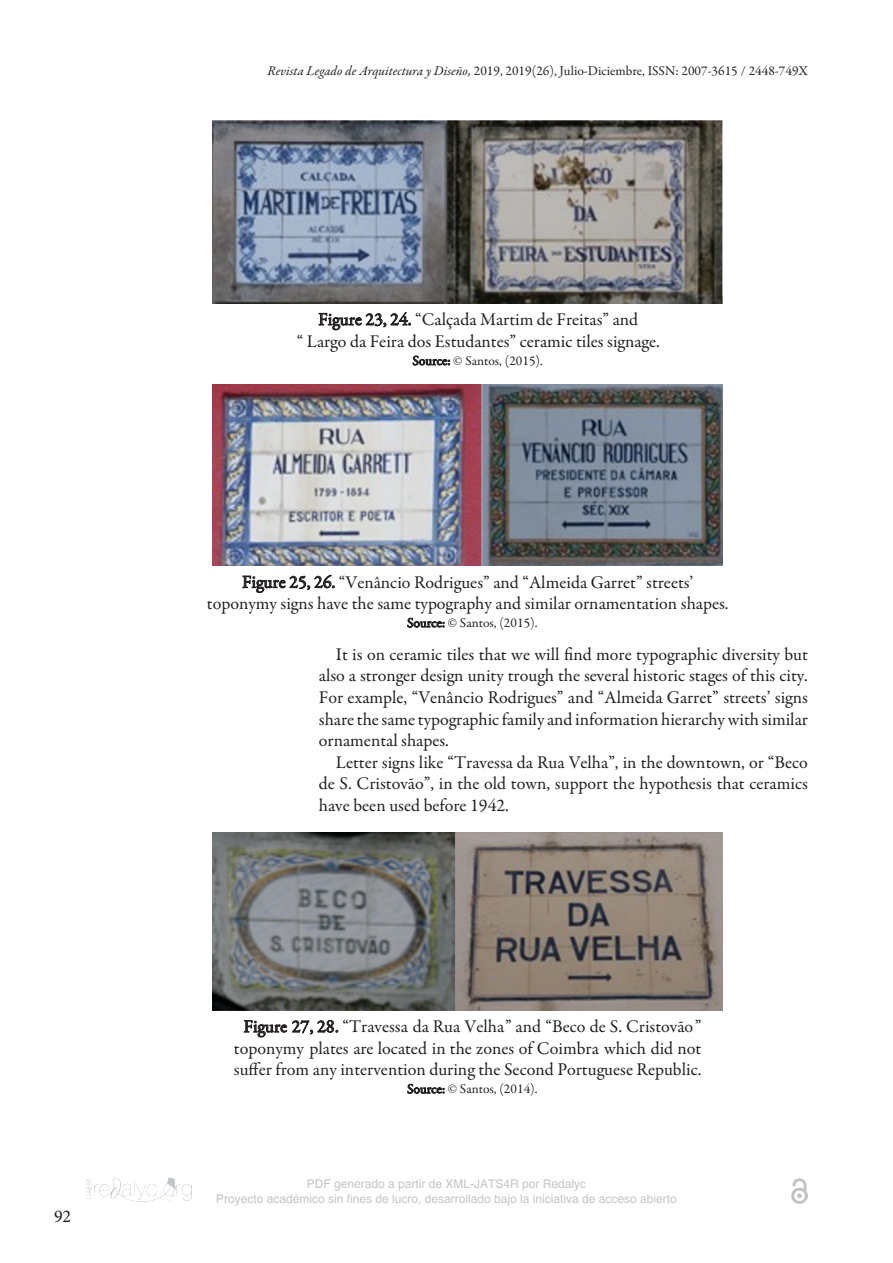
<style>
.page{position:relative;width:893px;height:1263px;background:#fff}
.page>*{position:absolute;margin:0;border:0;box-sizing:border-box;transform-origin:0 0}
.t1{font:18px/21.6px "Garamond Premr Pro";color:#231f20;text-align:center}
.t2{font:18px "Minion Pro";color:#231f20}
.t3{font:13.5px "Garamond Premr Pro";color:#231f20}
.t4{font:12px/14.4px "Helvetica S";color:#c3c5c8;text-align:center}
.s1{font-style:italic}
</style>
<div class="page">
<img style="left:86px;top:1177px;width:105px;height:24px">
<img style="left:792px;top:1178px;width:16px;height:26px">
<img style="left:213px;top:121px;width:510px;height:182px">
<img style="left:213px;top:384px;width:510px;height:182px">
<img style="left:213px;top:832px;width:510px;height:178px">
<p class="t2" style="left:54px;top:1204px;width:19px">92</p>
<p class="t3" style="left:268px;top:63px;width:542px"><span class="s1">Revista Legado de Arquitectura y Diseño,</span> 2019, 2019(26), Julio-Diciembre, ISSN: 2007-3615 / 2448-749X</p>
<p class="t1" style="left:297px;top:309px;width:365px;line-height:22px">Figu re 23, 24. “Calçada Martim de Freitas” and<br>“ Largo da Feira dos Estudantes” ceramic tiles signage.</p>
<p class="t3" style="left:412px;top:352px;width:132px">Source: © Santos, (2015).</p>
<p class="t1" style="left:207px;top:571px;width:523px">Figure 25, 26. “Venâncio Rodrigues” and “Almeida Garret” streets’ toponymy signs have the same typography and similar ornamentation shapes.</p>
<p class="t3" style="left:407px;top:615px;width:132px">Source: © Santos, (2015).</p>
<p class="t1" style="left:336px;top:644px;width:473px">It is on ceramic tiles that we will find more typographic diversity but</p>
<p class="t1" style="left:319px;top:665px;width:490px">also a stronger design unity trough the several historic stages of this city.</p>
<p class="t1" style="left:319px;top:687px;width:490px">For example, “Venâncio Rodrigues” and “Almeida Garret” streets’ signs</p>
<p class="t1" style="left:319px;top:708px;width:490px">share the same typographic family and information hierarchy with similar</p>
<p class="t1" style="left:319px;top:730px;width:131px">ornamental shapes.</p>
<p class="t1" style="left:336px;top:752px;width:473px">Letter signs like “Travessa da Rua Velha”, in the downtown, or “Beco</p>
<p class="t1" style="left:319px;top:773px;width:490px">de S. Cristovão”, in the old town, support the hypothesis that ceramics</p>
<p class="t1" style="left:319px;top:795px;width:192px">have been used before 1942.</p>
<p class="t1" style="left:234px;top:1016px;width:469px">Figure 27, 28. “Travessa da Rua Velha” and “Beco de S. Cristovão” toponymy plates are located in the zones of Coimbra which did not suffer from any intervention during the Second Portuguese Republic.</p>
<p class="t3" style="left:407px;top:1081px;width:132px">Source: © Santos, (2014).</p>
<p class="t4" style="left:216px;top:1177px;width:462px">PDF generado a partir de XML-JATS4R por Redalyc<br>Proyecto académico sin fines de lucro, desarrollado bajo la iniciativa de acceso abierto</p>
</div>
